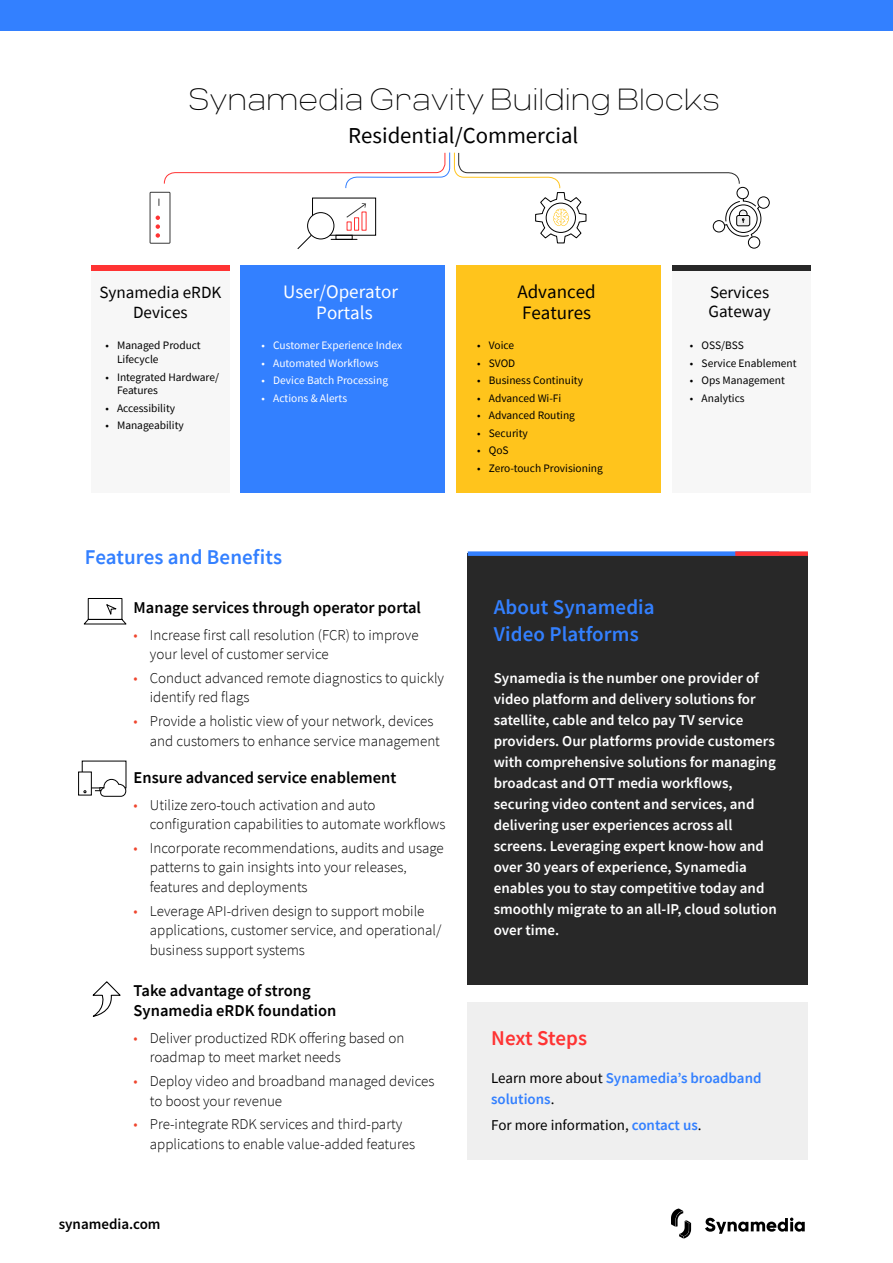
<style>
.page{position:relative;width:893px;height:1263px;background:#fff}
.page>*{position:absolute;margin:0;border:0;box-sizing:border-box;transform-origin:0 0}
.t1{font:100 30.45px "Criteria CF";color:#000}
.t2{font:22.8px "Source Sans Pro";color:#000}
.t3{font:600 21px/27px "Source Sans Pro";letter-spacing:.005em;color:#3380ff}
.t4{font:600 21px "Source Sans Pro";letter-spacing:-.005em;color:#f33}
.t5{font:19.05px/20.9px "Source Sans Pro";color:#fff;text-align:center}
.t6{font:19.05px/20.9px "Source Sans Pro";color:#000}
.t7{font:17.1px/20.5px "Source Sans Pro";color:#000;text-align:center}
.t8{font:600 16.5px/19.5px "Source Sans Pro";color:#000}
.t9{font:300 15px/19.5px "Source Sans Pro";color:#000}
.t10{font:600 15px/21px "Source Sans Pro";color:#fff}
.t11{font:600 15px/21px "Source Sans Pro";color:#3380ff}
.t12{font:15px "Source Sans Pro";color:#000}
.t13{font:600 15px "Source Sans Pro";color:#000}
.t14{font:11.4px/13.6px "Source Sans Pro";color:#000}
.t15{font:11.4px "Source Sans Pro";color:#fff}
.s1{color:#ef462e}
.s2{font-weight:400;color:#000}
.s3{font-weight:600;color:#3380ff}
</style>
<div class="page">
<div style="left:150px;top:192px;width:20px;height:52px;border:1px solid #393939"></div>
<div style="left:757px;top:196px;width:13px;height:13px;border:1px solid #000;border-radius:50%"></div>
<div style="left:91px;top:265px;width:138px;height:228px;background:#f7f7f7"></div>
<div style="left:91px;top:265px;width:138px;height:6px;background:#f33"></div>
<div style="left:241px;top:265px;width:204px;height:228px;background:#3380ff"></div>
<div style="left:456px;top:265px;width:204px;height:228px;background:#ffc41c"></div>
<div style="left:672px;top:265px;width:138px;height:228px;background:#f7f7f7"></div>
<div style="left:672px;top:265px;width:138px;height:6px;background:#282828"></div>
<svg style="left:156px;top:152px;width:606px;height:97px"></svg>
<div style="left:0;top:0;width:893px;height:31px;background:#3380ff"></div>
<svg style="left:705px;top:1217px;width:100px;height:17px"></svg>
<svg style="left:671px;top:1208px;width:20px;height:30px"></svg>
<div style="left:468px;top:1002px;width:340px;height:157px;background:#efefef"></div>
<div style="left:468px;top:554px;width:340px;height:431px;background:#282828"></div>
<div style="left:468px;top:551px;width:311px;height:5px;background:#3380ff"></div>
<div style="left:735px;top:551px;width:73px;height:5px;background:#f33"></div>
<svg style="left:83px;top:598px;width:44px;height:27px"></svg>
<svg style="left:92px;top:981px;width:29px;height:36px"></svg>
<svg style="left:78px;top:760px;width:49px;height:37px"></svg>
<h1 class="t1" style="left:188px;top:81px;width:533px">Synamedia Gravity Building Blocks</h1>
<h2 class="t2" style="left:348px;top:121px;width:232px">Residential/Commercial</h2>
<p class="t7" style="left:99px;top:282px;width:124px">Synamedia eRDK<br>Devices</p>
<p class="t14" style="left:117px;top:339px;width:85px;text-indent:-12px">• Managed Product<br>Lifecycle</p>
<p class="t14" style="left:117px;top:370px;width:104px;text-indent:-12px">• Integrated Hardware/<br>Features</p>
<p class="t14" style="left:105px;top:401px;width:71px">• Accessibility</p>
<p class="t14" style="left:105px;top:418px;width:80px">• Manageability</p>
<p class="t5" style="left:283px;top:281px;width:116px">User/Operator<br>Portals</p>
<p class="t15" style="left:262px;top:338px;width:142px">• Customer Experience Index</p>
<p class="t15" style="left:262px;top:356px;width:118px">• Automated Workflows</p>
<p class="t15" style="left:262px;top:373px;width:128px">• Device Batch Processing</p>
<p class="t15" style="left:262px;top:391px;width:87px">• Actions &amp; Alerts</p>
<p class="t6" style="left:517px;top:281px;width:80px">Advanced<br>Features</p>
<p class="t14" style="left:477px;top:339px;width:38px">• Voice</p>
<p class="t14" style="left:477px;top:356px;width:40px">• SVOD</p>
<p class="t14" style="left:477px;top:374px;width:107px">• Business Continuity</p>
<p class="t14" style="left:477px;top:391px;width:86px">• Advanced Wi-Fi</p>
<p class="t14" style="left:477px;top:409px;width:99px">• Advanced Routing</p>
<p class="t14" style="left:477px;top:426px;width:52px">• Security</p>
<p class="t14" style="left:477px;top:443px;width:33px">• QoS</p>
<p class="t14" style="left:477px;top:461px;width:127px">• Zero-touch Provisioning</p>
<h3 class="t3" style="left:85px;top:544px;width:199px">Features and Benefits</h3>
<p class="t7" style="left:708px;top:283px;width:64px;line-height:19px;text-align:left">Services<br>Gateway</p>
<p class="t14" style="left:690px;top:339px;width:55px">• OSS/BSS</p>
<p class="t14" style="left:690px;top:356px;width:108px">• Service Enablement</p>
<p class="t14" style="left:690px;top:374px;width:97px">• Ops Management</p>
<p class="t14" style="left:690px;top:391px;width:56px">• Analytics</p>
<p class="t8" style="left:134px;top:597px;width:289px">Manage services through operator portal</p>
<p class="t9" style="left:150px;top:625px;width:270px;text-indent:-16px"><span class="s1">•</span> Increase first call resolution (FCR) to improve your level of customer service</p>
<p class="t9" style="left:150px;top:668px;width:296px;text-indent:-16px"><span class="s1">•</span> Conduct advanced remote diagnostics to quickly identify red flags</p>
<p class="t9" style="left:150px;top:711px;width:292px;text-indent:-16px"><span class="s1">•</span> Provide a holistic view of your network, devices and customers to enhance service management</p>
<p class="t8" style="left:134px;top:767px;width:264px">Ensure advanced service enablement</p>
<p class="t9" style="left:150px;top:795px;width:297px;text-indent:-16px"><span class="s1">•</span> Utilize zero-touch activation and auto configuration capabilities to automate workflows</p>
<p class="t9" style="left:150px;top:838px;width:295px;text-indent:-16px"><span class="s1">•</span> Incorporate recommendations, audits and usage patterns to gain insights into your releases, features and deployments</p>
<p class="t9" style="left:150px;top:901px;width:293px;text-indent:-16px"><span class="s1">•</span> Leverage API-driven design to support mobile applications, customer service, and operational/ business support systems</p>
<p class="t8" style="left:134px;top:981px;width:204px">Take advantage of strong<br>Synamedia eRDK foundation</p>
<p class="t9" style="left:150px;top:1028px;width:256px;text-indent:-16px"><span class="s1">•</span> Deliver productized RDK offering based on roadmap to meet market needs</p>
<p class="t9" style="left:150px;top:1071px;width:286px;text-indent:-16px"><span class="s1">•</span> Deploy video and broadband managed devices to boost your revenue</p>
<p class="t9" style="left:150px;top:1115px;width:267px;text-indent:-16px"><span class="s1">•</span> Pre-integrate RDK services and third-party applications to enable value-added features</p>
<p class="t13" style="left:59px;top:1214px;width:103px">synamedia.com</p>
<h3 class="t3" style="left:494px;top:593px;width:162px">About Synamedia<br>Video Platforms</h3>
<p class="t10" style="left:494px;top:667px;width:285px">Synamedia is the number one provider of video platform and delivery solutions for satellite, cable and telco pay TV service providers. Our platforms provide customers with comprehensive solutions for managing broadcast and OTT media workflows, securing video content and services, and delivering user experiences across all screens. Leveraging expert know-how and over 30 years of experience, Synamedia enables you to stay competitive today and smoothly migrate to an all-IP, cloud solution over time.</p>
<h3 class="t4" style="left:491px;top:1024px;width:98px">Next Steps</h3>
<p class="t11" style="left:491px;top:1068px;width:272px"><span class="s2">Learn more about</span> Synamedia’s broadband solutions<span class="s2">.</span></p>
<p class="t12" style="left:491px;top:1115px;width:212px">For more information, <span class="s3">contact us</span>.</p>
</div>
